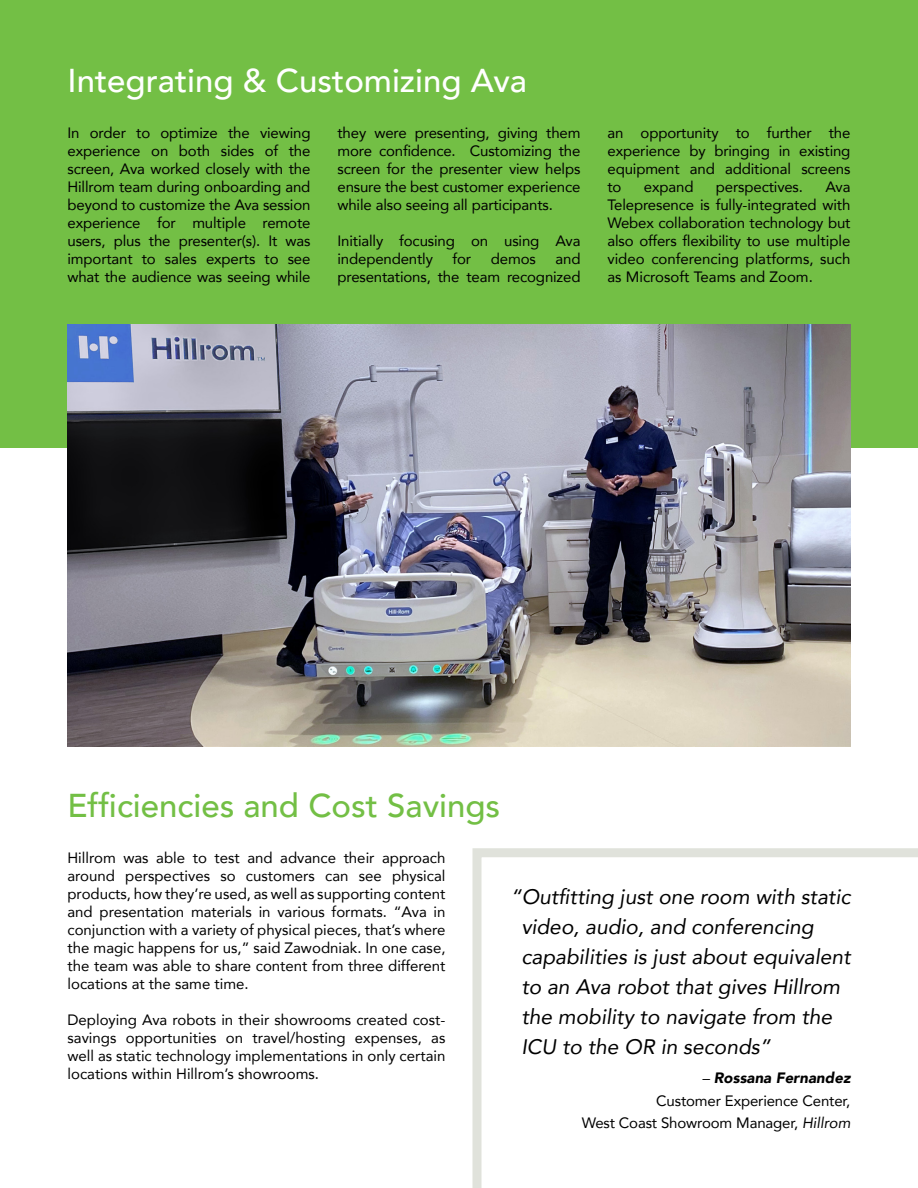
<style>
.page{position:relative;width:918px;height:1188px;background:#fff}
.page>*{position:absolute;margin:0;border:0;box-sizing:border-box;transform-origin:0 0}
.t1{font:500 33px "Avenir";color:#fff}
.t2{font:500 33px "Avenir";color:#73bf45}
.t3{font:italic 21px/30px "Avenir";color:#000}
.t4{font:15px/18px "Avenir";letter-spacing:-.01em;color:#000;text-align:justify}
.s1{font-style:italic}
.s2{font-weight:900;font-style:italic}
</style>
<div class="page">
<div style="left:0;top:0;width:918px;height:447px;background:#73bf45"></div>
<img style="left:68px;top:325px;width:782px;height:422px">
<svg style="left:472px;top:848px;width:446px;height:340px"></svg>
<h1 class="t1" style="left:68px;top:51px;width:461px">Integrating &amp; Customizing Ava</h1>
<p class="t4" style="left:68px;top:123px;width:245px">In order to optimize the viewing experience on both sides of the screen, Ava worked closely with the Hillrom team during onboarding and beyond to customize the Ava session experience for multiple remote users, plus the presenter(s). It was important to sales experts to see what the audience was seeing while</p>
<p class="t4" style="left:338px;top:123px;width:245px">they were presenting, giving them more confidence. Customizing the screen for the presenter view helps ensure the best customer experience while also seeing all participants.</p>
<p class="t4" style="left:338px;top:231px;width:245px">Initially focusing on using Ava independently</p>
<p class="t4" style="left:453px;top:249px;width:20px">for</p>
<p class="t4" style="left:491px;top:249px;width:46px">demos</p>
<p class="t4" style="left:338px;top:249px;width:245px;text-align:right">and<br>presentations, the team recognized</p>
<p class="t4" style="left:608px;top:123px;width:245px">an opportunity to further the experience by bringing in existing equipment and additional screens to</p>
<p class="t4" style="left:644px;top:177px;width:51px">expand</p>
<p class="t4" style="left:716px;top:177px;width:89px">perspectives.</p>
<p class="t4" style="left:608px;top:177px;width:245px;text-indent:218px">Ava Telepresence is fully-integrated with Webex collaboration technology but also offers flexibility to use multiple video conferencing platforms, such as Microsoft Teams and Zoom.</p>
<h1 class="t2" style="left:68px;top:777px;width:434px">Efficiencies and Cost Savings</h1>
<p class="t4" style="left:68px;top:849px;width:380px">Hillrom was able to test and advance their approach around perspectives so customers can see physical products, how they’re used, as well as supporting content and presentation materials in various formats. “Ava in conjunction with a variety of physical pieces, that’s where the magic happens for us,” said Zawodniak. In one case, the team was able to share content from three different locations at the same time.</p>
<p class="t4" style="left:68px;top:1011px;width:380px">Deploying Ava robots in their showrooms created cost&shy;savings opportunities on travel/hosting expenses, as well as static technology implementations in only certain locations within Hillrom’s showrooms.</p>
<h2 class="t3" style="left:521px;top:881px;width:331px;text-indent:-10px">“Outfitting just one room with static video, audio, and conferencing capabilities is just about equivalent to an Ava robot that gives Hillrom the mobility to navigate from the ICU to the OR in seconds”</h2>
<p class="t4" style="left:582px;top:1066px;width:270px;line-height:22.5px;text-align:right"><span class="s1">–</span> <span class="s2">Rossana Fernandez<br></span>Customer Experience Center,<br>West Coast Showroom Manager, <span class="s1">Hillrom</span></p>
</div>
